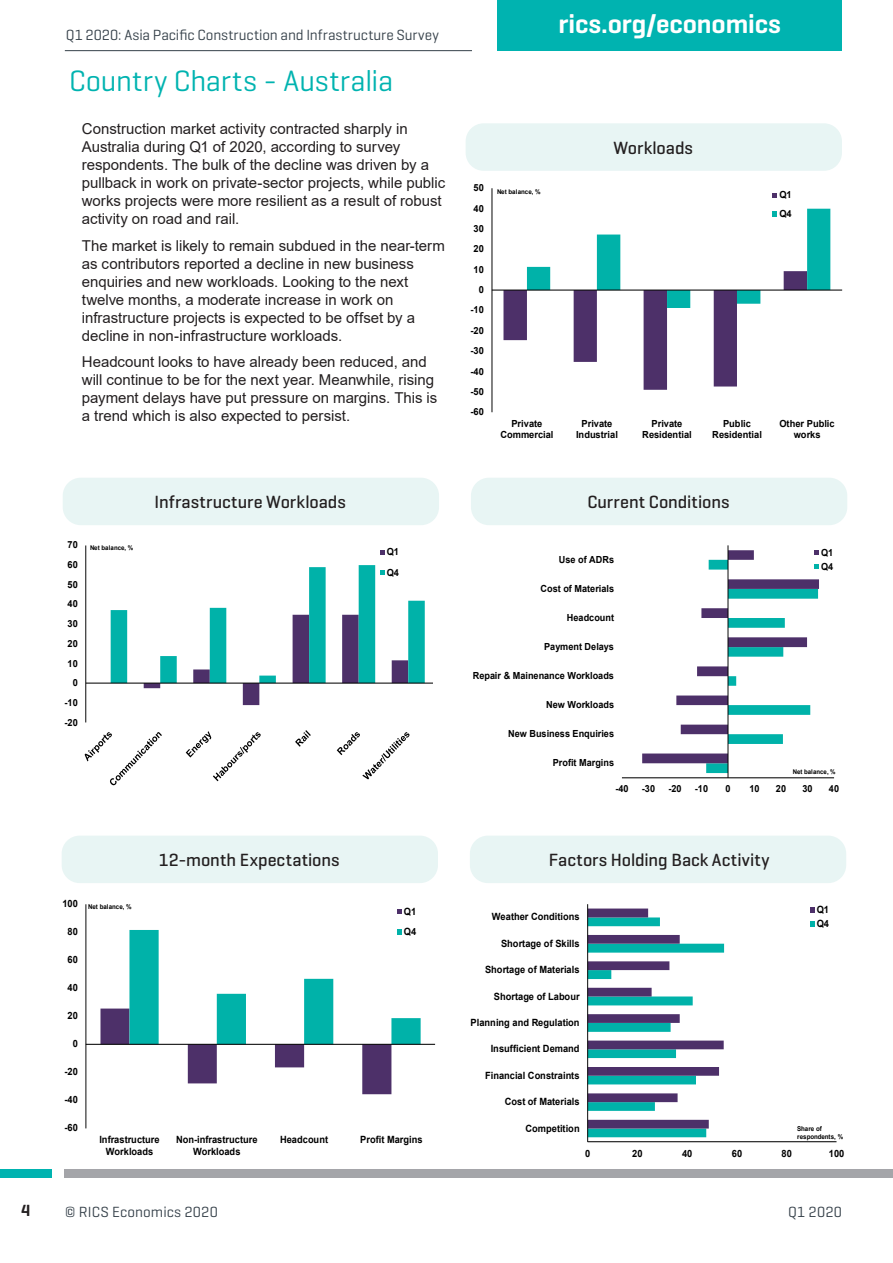
<style>
.page{position:relative;width:893px;height:1263px;background:#fff}
.page>*{position:absolute;margin:0;border:0;box-sizing:border-box;transform-origin:0 0}
.Main_Header{font:30px "Geogrotesque";letter-spacing:.005em;color:#00b3b0}
.t1{font:600 27px "Geogrotesque";letter-spacing:-.005em;color:#fff}
.Chart_description_te{font:500 18px "Geogrotesque";color:#231f20}
.t2{font:600 16.5px "Geogrotesque";color:#231f20}
.Key_Findings{font:15px/18px "Arial";letter-spacing:-.005em;color:#231f20}
.t3{font:15px "Geogrotesque";letter-spacing:.005em;color:#36414a}
.t4{font:700 10.05px/11.6px "Arial";color:#000;scale:.93 1}
.Image{font:700 9.75px/14.1px "Arial";letter-spacing:.005em;color:#000;scale:.93 1}
.Image-2{font:700 9.75px/11.2px "Arial";letter-spacing:.005em;color:#000;text-align:center;scale:.95 1}
.Image-3{font:700 9.75px/20.5px "Arial";letter-spacing:.005em;color:#000;scale:.94 1}
.t5{font:700 6.6px/7.6px "Arial";letter-spacing:.005em;color:#000;scale:.93 1}
.Image-4{font:700 6.45px "Arial";letter-spacing:.005em;color:#000;scale:.93 1}
.Image-5{font:700 6.45px "Arial";letter-spacing:.005em;color:#000;scale:.94 1}
.Image-6{font:700 6.45px "Arial";letter-spacing:.005em;color:#000;scale:.95 1}
</style>
<div class="page">
<div style="left:497px;top:0;width:345px;height:51px;background:#00b3b0"></div>
<hr style="left:65px;top:50px;width:407px;height:1px;background:#36414a">
<div style="left:0;top:1169px;width:51px;height:9px;background:#00b3b0"></div>
<div style="left:64px;top:1169px;width:829px;height:9px;background:#a4a5a9"></div>
<svg style="left:588px;top:908px;width:136px;height:229px"></svg>
<hr style="left:588px;top:1141px;width:248px;height:1px;background:#000">
<hr style="left:587px;top:904px;width:1px;height:238px;background:#000">
<svg style="left:810px;top:907px;width:5px;height:5px"></svg>
<svg style="left:810px;top:921px;width:5px;height:6px"></svg>
<div style="left:470px;top:836px;width:376px;height:47px;background:#e8f5f4;border-radius:18px"></div>
<div style="left:471px;top:478px;width:376px;height:47px;background:#e8f5f4;border-radius:18px"></div>
<hr style="left:622px;top:777px;width:212px;height:1px;background:#000">
<hr style="left:728px;top:545px;width:1px;height:233px;background:#000">
<svg style="left:642px;top:550px;width:177px;height:223px"></svg>
<hr style="left:86px;top:904px;width:1px;height:224px;background:#000">
<hr style="left:86px;top:1044px;width:349px;height:1px;background:#000">
<svg style="left:397px;top:909px;width:5px;height:5px"></svg>
<svg style="left:100px;top:929px;width:321px;height:165px"></svg>
<div style="left:62px;top:836px;width:376px;height:47px;background:#e8f5f4;border-radius:18px"></div>
<div style="left:63px;top:478px;width:376px;height:47px;background:#e8f5f4;border-radius:18px"></div>
<hr style="left:86px;top:545px;width:1px;height:177px;background:#000">
<hr style="left:86px;top:683px;width:347px;height:1px;background:#000">
<svg style="left:84px;top:732px;width:78px;height:54px"></svg>
<svg style="left:186px;top:731px;width:75px;height:51px"></svg>
<svg style="left:295px;top:730px;width:16px;height:17px"></svg>
<svg style="left:337px;top:732px;width:73px;height:48px"></svg>
<svg style="left:380px;top:550px;width:5px;height:5px"></svg>
<svg style="left:111px;top:565px;width:314px;height:140px"></svg>
<div style="left:466px;top:123px;width:376px;height:48px;background:#e8f5f4;border-radius:18px"></div>
<hr style="left:492px;top:188px;width:1px;height:224px;background:#000">
<hr style="left:492px;top:290px;width:350px;height:1px;background:#000">
<svg style="left:773px;top:193px;width:4px;height:4px"></svg>
<svg style="left:503px;top:209px;width:327px;height:181px"></svg>
<p class="t2" style="left:21px;top:1200px;width:11px">4</p>
<p class="t3" style="left:66px;top:25px;width:374px">Q1 2020: Asia Pacific Construction and Infrastructure Survey</p>
<p class="Main_Header" style="left:69px;top:62px;width:326px">Country Charts - Australia</p>
<p class="Key_Findings" style="left:82px;top:120px;width:365px">Construction market activity contracted sharply in Australia during Q1 of 2020, according to survey respondents. The bulk of the decline was driven by a pullback in work on private-sector projects, while public works projects were more resilient as a result of robust activity on road and rail.</p>
<p class="Key_Findings" style="left:82px;top:236px;width:364px">The market is likely to remain subdued in the near-term as contributors reported a decline in new business enquiries and new workloads. Looking to the next twelve months, a moderate increase in work on infrastructure projects is expected to be offset by a decline in non-infrastructure workloads.</p>
<p class="Key_Findings" style="left:82px;top:353px;width:357px">Headcount looks to have already been reduced, and will continue to be for the next year. Meanwhile, rising payment delays have put pressure on margins. This is a trend which is also expected to persist.</p>
<p class="Image-3" style="left:68px;top:535px;width:12px">70</p>
<p class="Image-3" style="left:68px;top:554px;width:12px">60</p>
<p class="Image-3" style="left:68px;top:574px;width:12px">50</p>
<p class="Image-3" style="left:68px;top:594px;width:12px">40</p>
<p class="Image-3" style="left:68px;top:613px;width:12px">30</p>
<p class="Image-3" style="left:68px;top:633px;width:12px">20</p>
<p class="Image-3" style="left:68px;top:653px;width:12px">10</p>
<p class="Image-3" style="left:73px;top:673px;width:7px">0</p>
<p class="Image-3" style="left:65px;top:692px;width:16px">-10</p>
<p class="Image-3" style="left:65px;top:712px;width:16px">-20</p>
<p class="Image-5" style="left:90px;top:543px;width:48px">Net balance, %</p>
<p class="Chart_description_te" style="left:155px;top:491px;width:193px">Infrastructure Workloads</p>
<p class="Image-3" style="left:387px;top:542px;width:15px">Q1<br>Q4</p>
<p class="Chart_description_te" style="left:159px;top:849px;width:182px">12-month Expectations</p>
<p class="t4" style="left:62px;top:898px;width:18px">100</p>
<p class="t4" style="left:68px;top:926px;width:13px">80</p>
<p class="t4" style="left:68px;top:954px;width:13px">60</p>
<p class="t4" style="left:68px;top:982px;width:13px">40</p>
<p class="t4" style="left:68px;top:1010px;width:13px">20</p>
<p class="t4" style="left:73px;top:1038px;width:7px">0</p>
<p class="t4" style="left:64px;top:1066px;width:16px">-20</p>
<p class="t4" style="left:64px;top:1094px;width:16px">-40</p>
<p class="t4" style="left:64px;top:1122px;width:16px">-60</p>
<p class="t5" style="left:88px;top:902px;width:48px">Net balance, %</p>
<p class="t4" style="left:404px;top:902px;width:15px;line-height:19.8px">Q1<br>Q4</p>
<p class="t4" style="left:99px;top:1134px;width:66px;text-align:center">Infrastructure<br>Workloads</p>
<p class="t4" style="left:176px;top:1134px;width:89px;text-align:center">Non-infrastructure<br>Workloads</p>
<p class="t4" style="left:280px;top:1134px;width:53px">Headcount</p>
<p class="t4" style="left:360px;top:1134px;width:69px">Profit Margins</p>
<h2 class="t1" style="left:559px;top:7px;width:224px">rics.org/economics</h2>
<p class="Image-2" style="left:474px;top:182px;width:12px">50</p>
<p class="Image-2" style="left:474px;top:203px;width:12px">40</p>
<p class="Image-2" style="left:474px;top:223px;width:12px">30</p>
<p class="Image-2" style="left:474px;top:243px;width:12px">20</p>
<p class="Image-2" style="left:474px;top:264px;width:12px">10</p>
<p class="Image-2" style="left:479px;top:284px;width:7px">0</p>
<p class="Image-2" style="left:470px;top:304px;width:16px">-10</p>
<p class="Image-2" style="left:470px;top:325px;width:16px">-20</p>
<p class="Image-2" style="left:470px;top:345px;width:16px">-30</p>
<p class="Image-2" style="left:470px;top:366px;width:16px">-40</p>
<p class="Image-2" style="left:470px;top:386px;width:16px">-50</p>
<p class="Image-2" style="left:470px;top:406px;width:16px">-60</p>
<p class="Image-6" style="left:497px;top:187px;width:47px">Net balance, %</p>
<p class="Chart_description_te" style="left:613px;top:136px;width:81px">Workloads</p>
<p class="Image-2" style="left:779px;top:185px;width:14px;line-height:18.9px;text-align:left">Q1<br>Q4</p>
<p class="Image-2" style="left:500px;top:418px;width:57px">Private<br>Commercial</p>
<p class="Image-2" style="left:576px;top:418px;width:46px">Private<br>Industrial</p>
<p class="Image-2" style="left:642px;top:418px;width:54px">Private<br>Residential</p>
<p class="Image-2" style="left:712px;top:418px;width:54px">Public<br>Residential</p>
<p class="Image-2" style="left:779px;top:418px;width:60px">Other Public works</p>
<p class="Chart_description_te" style="left:587px;top:491px;width:143px">Current Conditions</p>
<p class="Image" style="left:559px;top:552px;width:61px">Use of ADRs</p>
<p class="Image" style="left:821px;top:546px;width:15px">Q1<br>Q4</p>
<p class="Image" style="left:541px;top:582px;width:80px">Cost of Materials</p>
<p class="Image" style="left:567px;top:611px;width:52px">Headcount</p>
<p class="Image" style="left:544px;top:640px;width:77px">Payment Delays</p>
<p class="Image" style="left:473px;top:669px;width:153px">Repair &amp; Mainenance Workloads</p>
<p class="Image" style="left:546px;top:698px;width:75px">New Workloads</p>
<p class="Image" style="left:508px;top:727px;width:115px">New Business Enquiries</p>
<p class="Image" style="left:553px;top:756px;width:67px">Profit Margins</p>
<p class="Image-4" style="left:793px;top:767px;width:48px">Net balance, %</p>
<p class="Image" style="left:615px;top:782px;width:16px">-40</p>
<p class="Image" style="left:642px;top:782px;width:16px">-30</p>
<p class="Image" style="left:668px;top:782px;width:16px">-20</p>
<p class="Image" style="left:695px;top:782px;width:16px">-10</p>
<p class="Image" style="left:725px;top:782px;width:7px">0</p>
<p class="Image" style="left:749px;top:782px;width:12px">10</p>
<p class="Image" style="left:776px;top:782px;width:12px">20</p>
<p class="Image" style="left:802px;top:782px;width:12px">30</p>
<p class="Image" style="left:829px;top:782px;width:12px">40</p>
<p class="Chart_description_te" style="left:549px;top:849px;width:222px">Factors Holding Back Activity</p>
<p class="t4" style="left:492px;top:911px;width:96px">Weather Conditions</p>
<p class="t4" style="left:817px;top:902px;width:15px;line-height:14.4px">Q1<br>Q4</p>
<p class="t4" style="left:501px;top:938px;width:86px">Shortage of Skills</p>
<p class="t4" style="left:485px;top:964px;width:103px">Shortage of Materials</p>
<p class="t4" style="left:494px;top:990px;width:94px">Shortage of Labour</p>
<p class="t4" style="left:471px;top:1017px;width:119px">Planning and Regulation</p>
<p class="t4" style="left:491px;top:1043px;width:97px">Insufficient Demand</p>
<p class="t4" style="left:485px;top:1069px;width:103px">Financial Constraints</p>
<p class="t4" style="left:505px;top:1096px;width:82px">Cost of Materials</p>
<p class="t4" style="left:525px;top:1122px;width:60px">Competition</p>
<p class="t5" style="left:797px;top:1125px;width:51px">Share of respondents, %</p>
<p class="t4" style="left:585px;top:1147px;width:7px">0</p>
<p class="t4" style="left:632px;top:1147px;width:13px">20</p>
<p class="t4" style="left:682px;top:1147px;width:13px">40</p>
<p class="t4" style="left:732px;top:1147px;width:13px">60</p>
<p class="t4" style="left:782px;top:1147px;width:13px">80</p>
<p class="t4" style="left:829px;top:1147px;width:18px">100</p>
<p class="t3" style="left:65px;top:1202px;width:154px">© RICS Economics 2020</p>
<p class="t3" style="left:788px;top:1202px;width:55px">Q1 2020</p>
</div>
